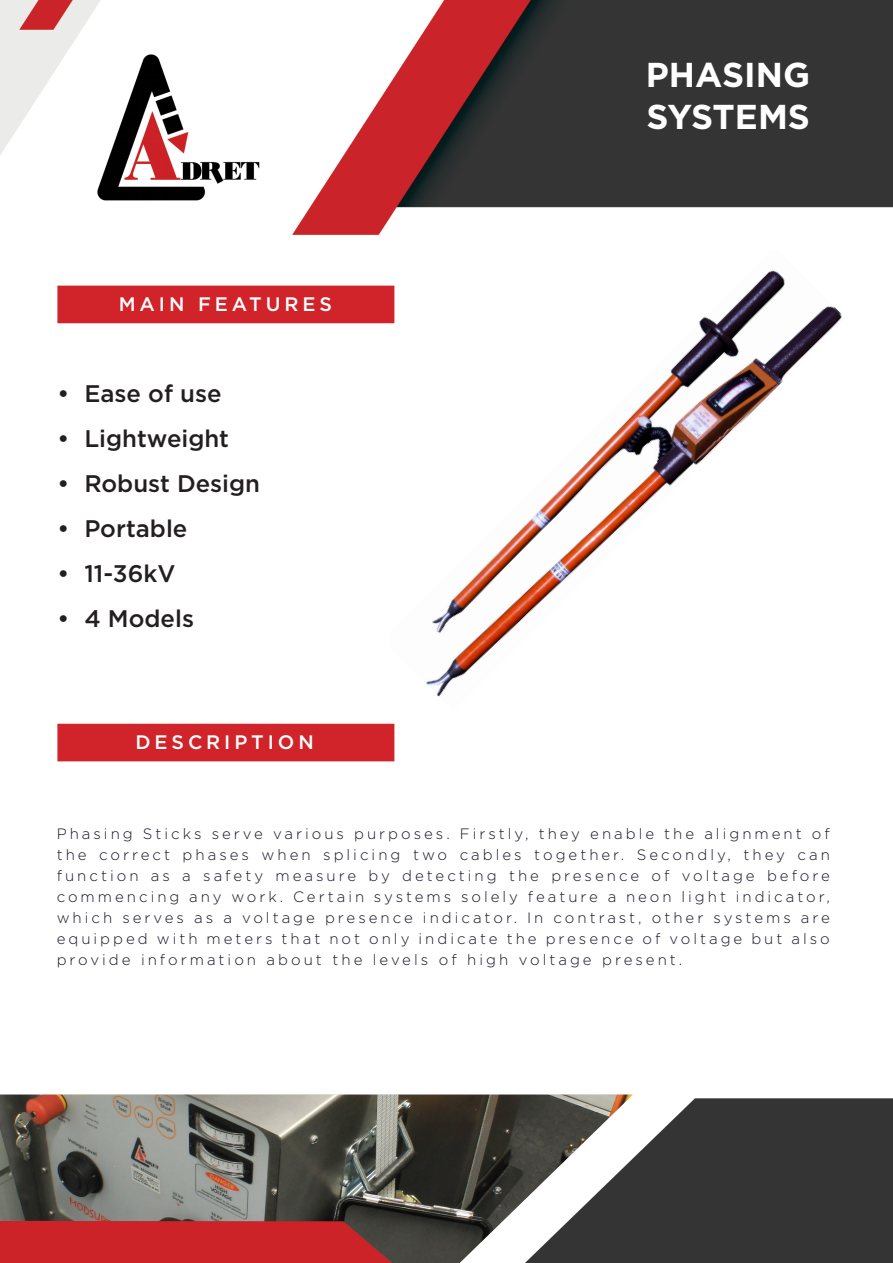
<style>
.page{position:relative;width:893px;height:1263px;background:#fff}
.page>*{position:absolute;margin:0;border:0;box-sizing:border-box;transform-origin:0 0}
.t1{font:700 34.5px/41.4px "Gotham";color:#fff}
.t2{font:500 24px "Gotham";color:#231f20}
.t3{font:500 19.5px "Gotham";letter-spacing:.2em;color:#fff}
.t4{font:300 15px/21px "Gotham";letter-spacing:.2em;color:#161524;text-align:justify}
</style>
<div class="page">
<img style="left:0;top:0;width:893px;height:1263px">
<div style="left:390px;top:251px;width:459px;height:472px;background:#fff"></div>
<img style="left:390px;top:270px;width:452px;height:427px">
<div style="left:57px;top:286px;width:337px;height:37px;background:#d1232a"></div>
<div style="left:57px;top:724px;width:337px;height:37px;background:#d1232a"></div>
<img style="left:0;top:1094px;width:633px;height:169px">
<p class="t3" style="left:119px;top:291px;width:215px">MAIN FEATURES</p>
<p class="t2" style="left:57px;top:378px;width:166px">• Ease of use</p>
<p class="t2" style="left:57px;top:423px;width:173px">• Lightweight</p>
<p class="t2" style="left:57px;top:468px;width:204px">• Robust Design</p>
<p class="t2" style="left:57px;top:513px;width:131px">• Portable</p>
<p class="t2" style="left:57px;top:558px;width:120px">• 11-36kV</p>
<p class="t2" style="left:57px;top:603px;width:138px">• 4 Models</p>
<p class="t3" style="left:136px;top:729px;width:180px">DESCRIPTION</p>
<p class="t1" style="left:646px;top:54px;width:166px">PHASING<br>SYSTEMS</p>
<p class="t4" style="left:57px;top:823px;width:775px">Phasing Sticks serve various purposes. Firstly, they enable the alignment of the correct phases when splicing two cables together. Secondly, they can function as a safety measure by detecting the presence of voltage before commencing any work. Certain systems solely feature a neon light indicator, which serves as a voltage presence indicator. In contrast, other systems are equipped with meters that not only indicate the presence of voltage but also provide information about the levels of high voltage present.</p>
</div>
